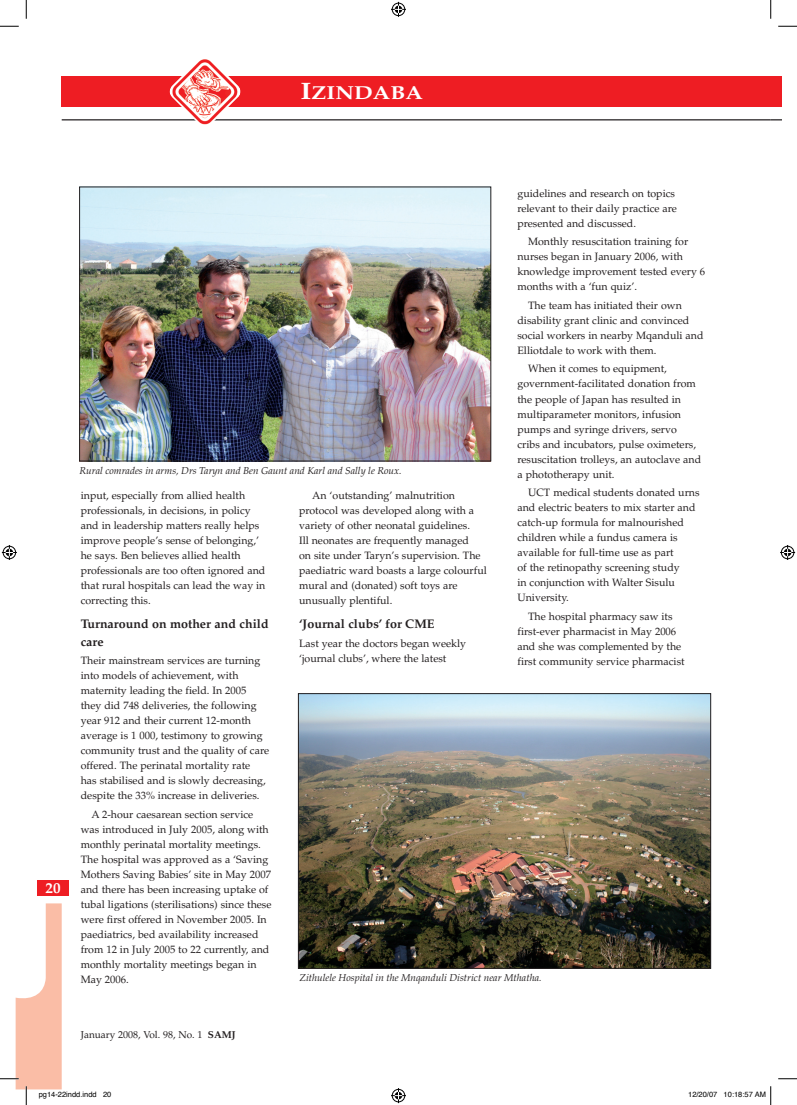
<style>
.page{position:relative;width:797px;height:1105px;background:#fff}
.page>*{position:absolute;margin:0;border:0;box-sizing:border-box;transform-origin:0 0}
.t1{font:700 18.75px "Palatino";color:#fff;scale:1.2 1}
.t2{font:700 15px "Palatino";color:#fff}
.t3{font:700 12.5px/17.5px "Palatino";color:#231f20}
.t4{font:10.62px/15px "Palatino";color:#231f20}
.t5{font:italic 10px "Palatino";color:#231f20}
.t6{font:10px "Palatino";color:#231f20}
.t7{font:7.5px "Helvetica";color:#000}
.s1{font-size:23.75px}
.s2{font-weight:700}
</style>
<div class="page">
<div style="left:62px;top:77px;width:708px;height:30px;background:#ee1d23"></div>
<hr style="left:62px;top:119px;width:708px;height:1px;background:#231f20">
<img style="left:169px;top:59px;width:71px;height:66px">
<div style="left:38px;top:880px;width:31px;height:16px;background:#ee1d23"></div>
<div style="left:770px;top:77px;width:11px;height:30px;background:#ee1d23"></div>
<img style="left:81px;top:189px;width:408px;height:270px">
<div style="left:79px;top:187px;width:412px;height:274px;border:1px solid #231f20"></div>
<img style="left:300px;top:695px;width:409px;height:271px">
<div style="left:298px;top:693px;width:413px;height:275px;border:1px solid #231f20"></div>
<svg style="left:0;top:25px;width:19px;height:2px"></svg>
<svg style="left:778px;top:25px;width:19px;height:2px"></svg>
<svg style="left:778px;top:1078px;width:19px;height:1px"></svg>
<svg style="left:25px;top:0;width:2px;height:19px"></svg>
<svg style="left:770px;top:0;width:1px;height:19px"></svg>
<svg style="left:391px;top:2px;width:15px;height:15px"></svg>
<svg style="left:391px;top:1088px;width:15px;height:15px"></svg>
<svg style="left:2px;top:545px;width:15px;height:15px"></svg>
<svg style="left:780px;top:545px;width:15px;height:15px"></svg>
<svg style="left:0;top:903px;width:62px;height:202px"></svg>
<svg style="left:770px;top:1086px;width:1px;height:19px"></svg>
<h1 class="t1" style="left:300px;top:82px;width:103px"><span class="s1">I</span>ZINDABA</h1>
<h2 class="t2" style="left:46px;top:879px;width:16px">20</h2>
<p class="t4" style="left:517px;top:186px;width:161px">guidelines and research on topics relevant to their daily practice are presented and discussed.</p>
<p class="t4" style="left:517px;top:234px;width:189px;text-indent:11px">Monthly resuscitation training for nurses began in January 2006, with knowledge improvement tested every 6 months with a ‘fun quiz’.</p>
<p class="t4" style="left:517px;top:298px;width:188px;text-indent:11px">The team has initiated their own disability grant clinic and convinced social workers in nearby Mqanduli and Elliotdale to work with them.</p>
<p class="t4" style="left:517px;top:362px;width:185px;text-indent:11px">When it comes to equipment, government-facilitated donation from the people of Japan has resulted in multiparameter monitors, infusion pumps and syringe drivers, servo cribs and incubators, pulse oximeters, resuscitation trolleys, an autoclave and a phototherapy unit.</p>
<p class="t4" style="left:517px;top:485px;width:184px;text-indent:11px">UCT medical students donated urns and electric beaters to mix starter and catch-up formula for malnourished children while a fundus camera is available for full-time use as part<br>of the retinopathy screening study<br>in conjunction with Walter Sisulu<br>University.</p>
<p class="t4" style="left:517px;top:609px;width:169px;text-indent:11px">The hospital pharmacy saw its first-ever pharmacist in May 2006 and she was complemented by the first community service pharmacist</p>
<p class="t5" style="left:80px;top:465px;width:323px">Rural comrades in arms, Drs Taryn and Ben Gaunt and Karl and Sally le Roux.</p>
<p class="t4" style="left:81px;top:488px;width:186px">input, especially from allied health professionals, in decisions, in policy and in leadership matters really helps improve people’s sense of belonging,’ he says. Ben believes allied health professionals are too often ignored and that rural hospitals can lead the way in correcting this.</p>
<p class="t3" style="left:81px;top:615px;width:189px">Turnaround on mother and child care</p>
<p class="t4" style="left:81px;top:653px;width:190px">Their mainstream services are turning into models of achievement, with maternity leading the field. In 2005 they did 748 deliveries, the following year 912 and their current 12-month average is 1 000, testimony to growing community trust and the quality of care offered. The perinatal mortality rate<br>has stabilised and is slowly decreasing, despite the 33% increase in deliveries.</p>
<p class="t4" style="left:81px;top:807px;width:192px;text-indent:11px">A 2-hour caesarean section service was introduced in July 2005, along with monthly perinatal mortality meetings.<br>The hospital was approved as a ‘Saving Mothers Saving Babies’ site in May 2007 and there has been increasing uptake of tubal ligations (sterilisations) since these were first offered in November 2005. In paediatrics, bed availability increased from 12 in July 2005 to 22 currently, and monthly mortality meetings began in May 2006.</p>
<p class="t4" style="left:299px;top:488px;width:189px;text-indent:13px">An ‘outstanding’ malnutrition protocol was developed along with a variety of other neonatal guidelines.<br>Ill neonates are frequently managed<br>on site under Taryn’s supervision. The paediatric ward boasts a large colourful mural and (donated) soft toys are unusually plentiful.</p>
<p class="t3" style="left:299px;top:615px;width:136px">‘Journal clubs’ for CME</p>
<p class="t4" style="left:299px;top:636px;width:168px">Last year the doctors began weekly ‘journal clubs’, where the latest</p>
<p class="t5" style="left:299px;top:972px;width:244px">Zithulele Hospital in the Mnqanduli District near Mthatha.</p>
<p class="t6" style="left:81px;top:1029px;width:156px">January 2008, Vol. 98, No. 1 <span class="s2">SAMJ</span></p>
<p class="t7" style="left:39px;top:1090px;width:74px">pg14-22indd.indd 20</p>
<p class="t7" style="left:688px;top:1090px;width:79px">12/20/07 10:18:57 AM</p>
</div>
